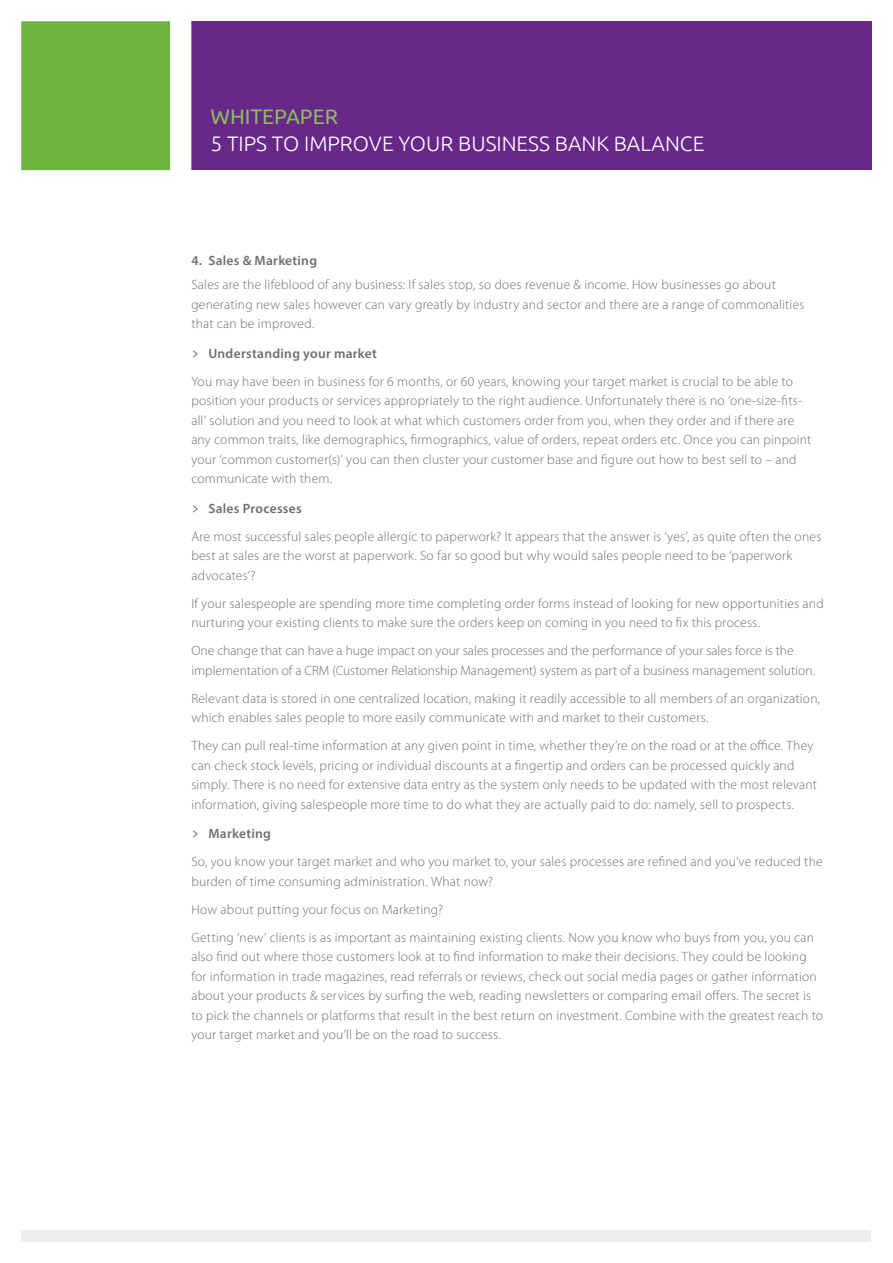
<style>
.page{position:relative;width:893px;height:1263px;background:#fff}
.page>*{position:absolute;margin:0;border:0;box-sizing:border-box;transform-origin:0 0}
.t1{font:300 21px "Ubuntu";color:#fff}
.t2{font:21px "Ubuntu";color:#88be5f}
.t3{font:300 13.5px/19.5px "Myriad Pro";letter-spacing:.015em;color:#6d6e71}
.t4{font:600 13.5px "Myriad Pro";letter-spacing:.02em;color:#6d6e71}
.s1{font-family:"Router";font-weight:400;font-size:15px}
.s2{font-weight:600}
</style>
<div class="page">
<div style="left:21px;top:21px;width:851px;height:149px;background:#68288a"></div>
<div style="left:0;top:0;width:191px;height:191px;background:#6cb33f;border:21px solid #fff"></div>
<div style="left:21px;top:1230px;width:849px;height:11px;background:#ededee"></div>
<h1 class="t2" style="left:210px;top:104px;width:129px">WHITEPAPER</h1>
<h1 class="t1" style="left:210px;top:131px;width:495px">5 TIPS TO IMPROVE YOUR BUSINESS BANK BALANCE</h1>
<p class="t4" style="left:191px;top:252px;width:127px">4. Sales &amp; Marketing</p>
<p class="t3" style="left:191px;top:275px;width:615px">Sales are the lifeblood of any business: If sales stop, so does revenue &amp; income. How businesses go about generating new sales however can vary greatly by industry and sector and there are a range of commonalities that can be improved.</p>
<p class="t3" style="left:191px;top:339px;width:603px;line-height:28px"><span class="s1">&gt;</span> <span class="s2">Understanding your market<br></span>You may have been in business for 6 months, or 60 years, knowing your target market is crucial to be able to</p>
<p class="t3" style="left:191px;top:391px;width:622px">position your products or services appropriately to the right audience. Unfortunately there is no ‘one-size-fits&shy;all’ solution and you need to look at what which customers order from you, when they order and if there are any common traits, like demographics, firmographics, value of orders, repeat orders etc. Once you can pinpoint your ‘common customer(s)’ you can then cluster your customer base and figure out how to best sell to – and communicate with them.</p>
<p class="t3" style="left:191px;top:494px;width:632px;line-height:28px"><span class="s1">&gt;</span> <span class="s2">Sales Processes<br></span>Are most successful sales people allergic to paperwork? It appears that the answer is ‘yes’, as quite often the ones</p>
<p class="t3" style="left:191px;top:546px;width:602px">best at sales are the worst at paperwork. So far so good but why would sales people need to be ‘paperwork advocates’?</p>
<p class="t3" style="left:191px;top:593px;width:634px">If your salespeople are spending more time completing order forms instead of looking for new opportunities and nurturing your existing clients to make sure the orders keep on coming in you need to fix this process.</p>
<p class="t3" style="left:191px;top:641px;width:625px">One change that can have a huge impact on your sales processes and the performance of your sales force is the implementation of a CRM (Customer Relationship Management) system as part of a business management solution.</p>
<p class="t3" style="left:191px;top:688px;width:630px">Relevant data is stored in one centralized location, making it readily accessible to all members of an organization, which enables sales people to more easily communicate with and market to their customers.</p>
<p class="t3" style="left:191px;top:736px;width:627px">They can pull real-time information at any given point in time, whether they’re on the road or at the office. They can check stock levels, pricing or individual discounts at a fingertip and orders can be processed quickly and simply. There is no need for extensive data entry as the system only needs to be updated with the most relevant information, giving salespeople more time to do what they are actually paid to do: namely, sell to prospects.</p>
<p class="t3" style="left:191px;top:819px;width:633px;line-height:28px"><span class="s1">&gt;</span> <span class="s2">Marketing<br></span>So, you know your target market and who you market to, your sales processes are refined and you’ve reduced the</p>
<p class="t3" style="left:191px;top:867px;width:624px;line-height:28px">burden of time consuming administration. What now?<br>How about putting your focus on Marketing?<br>Getting ‘new’ clients is as important as maintaining existing clients. Now you know who buys from you, you can</p>
<p class="t3" style="left:191px;top:947px;width:633px">also find out where those customers look at to find information to make their decisions. They could be looking for information in trade magazines, read referrals or reviews, check out social media pages or gather information about your products &amp; services by surfing the web, reading newsletters or comparing email offers. The secret is to pick the channels or platforms that result in the best return on investment. Combine with the greatest reach to your target market and you’ll be on the road to success.</p>
</div>
